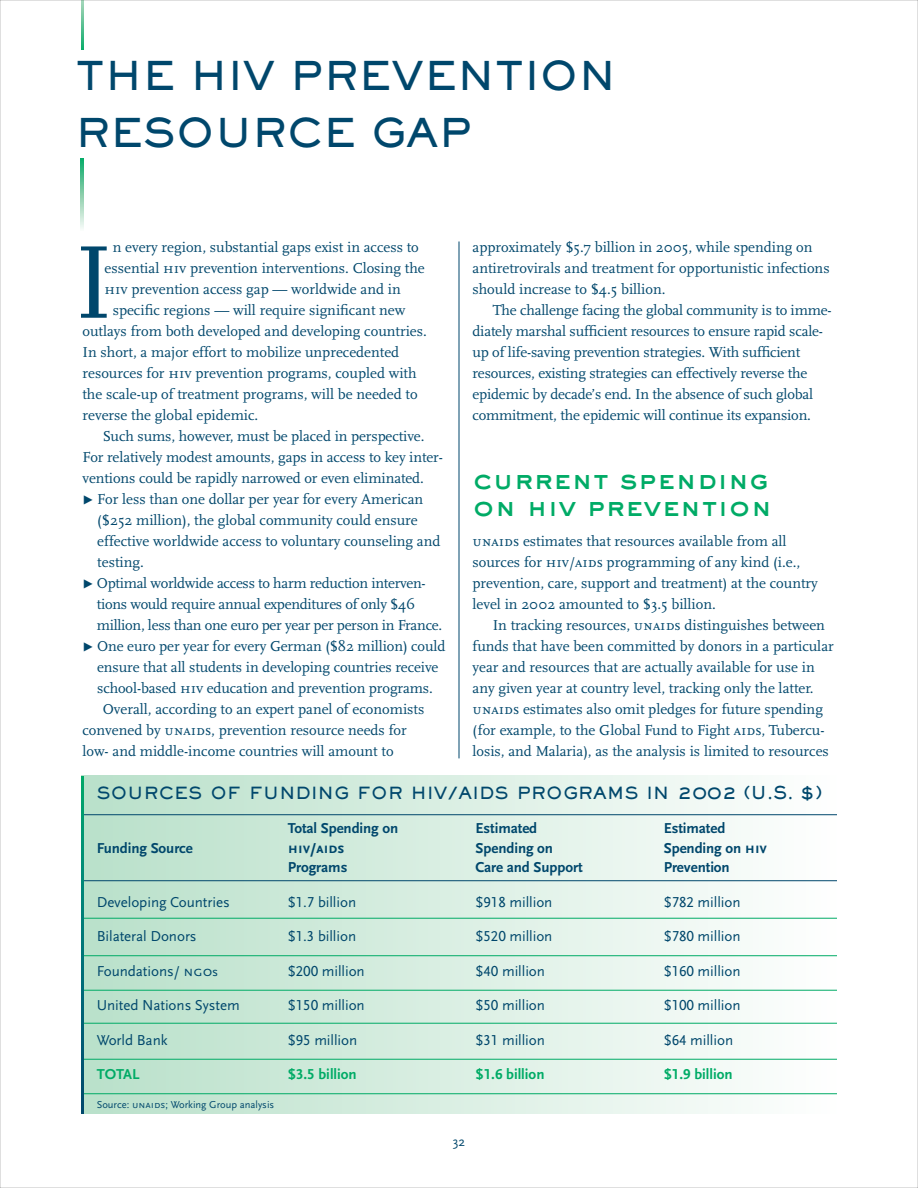
<style>
.page{position:relative;width:918px;height:1188px;background:#fff}
.page>*{position:absolute;margin:0;border:0;box-sizing:border-box;transform-origin:0 0}
.t1{font:39px/57px "Sackers Heavy Gothic";color:#00476c}
.t2{font:27px/27px "Sackers Heavy Gothic";color:#00ab66}
.t3{font:16.5px "Sackers Heavy Gothic";letter-spacing:.02em;color:#00476c}
.t4{font:15px/21px "Scala";color:#00476c}
.t5{font:15px "Scala Sans LF";letter-spacing:-.005em;color:#00476c}
.t6{font:15px "Scala";letter-spacing:-.02em;color:#00476c}
.t7{font:700 15px "Scala Sans";letter-spacing:-.005em;color:#00476c}
.t8{font:700 15px "Scala Sans LF";color:#00ab66}
.t9{font:15px "Scala Sans";letter-spacing:-.005em;color:#00476c}
.t10{font:700 15px "Scala Sans Caps";letter-spacing:-.005em;color:#00476c}
.t11{font:700 15px "Scala Sans";color:#00ab66}
.t12{font:13.5px "Scala Sans";color:#00476c}
.t13{font:10.5px "Scala Sans";color:#00476c}
.s1{font-family:"Scala Caps"}
.s2{font-family:"Scala Sans Expert";font-size:18px}
.s3{font-size:17.55px}
.s4{font-family:"Scala Sans Caps"}
.s5{font-size:13.5px}
</style>
<div class="page">
<div style="left:81px;top:776px;width:756px;height:338px;background:linear-gradient(to right,#b5dfc8,#fefffe)"></div>
<hr style="left:81px;top:814px;width:756px;height:1px;background:#00476c">
<hr style="left:81px;top:880px;width:756px;height:1px;background:#00476c">
<hr style="left:81px;top:918px;width:756px;height:1px;background:#00ab66">
<hr style="left:81px;top:955px;width:756px;height:1px;background:#00ab66">
<hr style="left:81px;top:990px;width:756px;height:1px;background:#00ab66">
<hr style="left:81px;top:1023px;width:756px;height:1px;background:#00ab66">
<hr style="left:81px;top:1059px;width:756px;height:1px;background:#00ab66">
<hr style="left:81px;top:1093px;width:756px;height:1px;background:#00ab66">
<svg style="left:81px;top:776px;width:2px;height:338px"></svg>
<hr style="left:459px;top:242px;width:1px;height:516px;background:#00476c">
<svg style="left:81px;top:2px;width:2px;height:47px"></svg>
<svg style="left:81px;top:159px;width:2px;height:70px"></svg>
<svg style="left:81px;top:246px;width:26px;height:72px"></svg>
<h1 class="t1" style="left:75px;top:48px;width:542px">THE HIV PREVENTION<br>RESOURCE GAP</h1>
<p class="t4" style="left:113px;top:238px;width:308px">n every region, substantial gaps exist in access to</p>
<p class="t4" style="left:105px;top:259px;width:322px">essential <span class="s1">hiv</span> prevention interventions. Closing the</p>
<p class="t4" style="left:105px;top:280px;width:298px"><span class="s1">hiv</span> prevention access gap — worldwide and in</p>
<p class="t4" style="left:113px;top:301px;width:294px">specific regions — will require significant new</p>
<p class="t4" style="left:82px;top:322px;width:346px">outlays from both developed and developing countries.</p>
<p class="t4" style="left:82px;top:343px;width:318px">In short, a major effort to mobilize unprecedented</p>
<p class="t4" style="left:82px;top:364px;width:336px">resources for <span class="s1">hiv</span> prevention programs, coupled with</p>
<p class="t4" style="left:82px;top:385px;width:337px">the scale-up of treatment programs, will be needed to</p>
<p class="t4" style="left:82px;top:406px;width:177px">reverse the global epidemic.</p>
<p class="t4" style="left:103px;top:427px;width:323px">Such sums, however, must be placed in perspective.</p>
<p class="t4" style="left:82px;top:448px;width:362px">For relatively modest amounts, gaps in access to key inter-</p>
<p class="t4" style="left:82px;top:469px;width:343px">ventions could be rapidly narrowed or even eliminated.</p>
<p class="t4" style="left:82px;top:490px;width:342px"><span class="s2">t</span> For less than one dollar per year for every American</p>
<p class="t4" style="left:97px;top:511px;width:322px">($252 million), the global community could ensure</p>
<p class="t4" style="left:97px;top:532px;width:345px">effective worldwide access to voluntary counseling and</p>
<p class="t4" style="left:97px;top:553px;width:48px">testing.</p>
<p class="t6" style="left:82px;top:577px;width:345px"><span class="s2">t</span> Optimal worldwide access to harm reduction interven-</p>
<p class="t6" style="left:97px;top:598px;width:320px">tions would require annual expenditures of only $46</p>
<p class="t6" style="left:97px;top:619px;width:347px">million, less than one euro per year per person in France.</p>
<p class="t4" style="left:82px;top:637px;width:364px"><span class="s2">t</span> One euro per year for every German ($82 million) could</p>
<p class="t4" style="left:97px;top:658px;width:343px">ensure that all students in developing countries receive</p>
<p class="t4" style="left:97px;top:679px;width:337px">school-based <span class="s1">hiv</span> education and prevention programs.</p>
<p class="t4" style="left:103px;top:700px;width:323px">Overall, according to an expert panel of economists</p>
<p class="t4" style="left:83px;top:721px;width:326px">convened by <span class="s1">unaids</span>, prevention resource needs for</p>
<p class="t4" style="left:82px;top:742px;width:313px">low- and middle-income countries will amount to</p>
<p class="t4" style="left:472px;top:238px;width:359px">approximately $5.7 billion in 2005, while spending on antiretrovirals and treatment for opportunistic infections should increase to $4.5 billion.</p>
<p class="t4" style="left:472px;top:301px;width:361px;text-indent:20px">The challenge facing the global community is to imme&shy;diately marshal sufficient resources to ensure rapid scale&shy;up of life-saving prevention strategies. With sufficient resources, existing strategies can effectively reverse the epidemic by decade’s end. In the absence of such global commitment, the epidemic will continue its expansion.</p>
<h2 class="t2" style="left:472px;top:466px;width:301px">current spending on hiv prevention</h2>
<p class="t4" style="left:472px;top:532px;width:347px"><span class="s1">unaids</span> estimates that resources available from all sources for <span class="s1">hiv</span>/<span class="s1">aids</span> programming of any kind (i.e., prevention, care, support and treatment) at the country level in 2002 amounted to $3.5 billion.</p>
<p class="t4" style="left:472px;top:616px;width:363px;text-indent:20px">In tracking resources, <span class="s1">unaids</span> distinguishes between funds that have been committed by donors in a particular year and resources that are actually available for use in any given year at country level, tracking only the latter. <span class="s1">unaids</span> estimates also omit pledges for future spending (for example, to the Global Fund to Fight <span class="s1">aids</span>, Tubercu&shy;losis, and Malaria), as the analysis is limited to resources</p>
<p class="t3" style="left:97px;top:783px;width:727px">SOURCES OF FUNDING FOR HIV/AIDS PROGRAMS IN <span class="s3">2002 (U.S. $)</span></p>
<p class="t7" style="left:288px;top:823px;width:112px">Total Spending on</p>
<p class="t7" style="left:476px;top:823px;width:63px">Estimated</p>
<p class="t7" style="left:664px;top:823px;width:63px">Estimated</p>
<p class="t7" style="left:97px;top:842px;width:98px">Funding Source</p>
<p class="t10" style="left:288px;top:839px;width:58px">hiv/aids</p>
<p class="t7" style="left:476px;top:842px;width:79px">Spending on</p>
<p class="t7" style="left:664px;top:842px;width:105px">Spending on <span class="s4">hiv</span></p>
<p class="t7" style="left:288px;top:862px;width:61px">Programs</p>
<p class="t7" style="left:476px;top:862px;width:109px">Care and Support</p>
<p class="t7" style="left:664px;top:862px;width:68px">Prevention</p>
<p class="t5" style="left:97px;top:896px;width:135px">Developing Countries</p>
<p class="t5" style="left:288px;top:896px;width:70px">$1.7 billion</p>
<p class="t5" style="left:476px;top:896px;width:78px">$918 million</p>
<p class="t5" style="left:664px;top:896px;width:78px">$782 million</p>
<p class="t5" style="left:97px;top:931px;width:101px">Bilateral Donors</p>
<p class="t5" style="left:288px;top:931px;width:70px">$1.3 billion</p>
<p class="t5" style="left:476px;top:931px;width:78px">$520 million</p>
<p class="t5" style="left:664px;top:931px;width:78px">$780 million</p>
<p class="t9" style="left:97px;top:965px;width:123px">Foundations/ <span class="s4">ngo</span><span class="s5">s</span></p>
<p class="t5" style="left:288px;top:965px;width:78px">$200 million</p>
<p class="t5" style="left:476px;top:965px;width:71px">$40 million</p>
<p class="t5" style="left:664px;top:965px;width:78px">$160 million</p>
<p class="t5" style="left:97px;top:1000px;width:145px">United Nations System</p>
<p class="t5" style="left:288px;top:1000px;width:78px">$150 million</p>
<p class="t5" style="left:476px;top:1000px;width:71px">$50 million</p>
<p class="t5" style="left:664px;top:1000px;width:78px">$100 million</p>
<p class="t5" style="left:97px;top:1034px;width:72px">World Bank</p>
<p class="t5" style="left:288px;top:1034px;width:71px">$95 million</p>
<p class="t5" style="left:476px;top:1034px;width:71px">$31 million</p>
<p class="t5" style="left:664px;top:1034px;width:71px">$64 million</p>
<p class="t11" style="left:97px;top:1069px;width:44px">TOTAL</p>
<p class="t8" style="left:288px;top:1069px;width:70px">$3.5 billion</p>
<p class="t8" style="left:476px;top:1069px;width:70px">$1.6 billion</p>
<p class="t8" style="left:664px;top:1069px;width:70px">$1.9 billion</p>
<p class="t13" style="left:97px;top:1100px;width:179px">Source: <span class="s4">unaids;</span> Working Group analysis</p>
<p class="t12" style="left:453px;top:1136px;width:14px">32</p>
</div>
